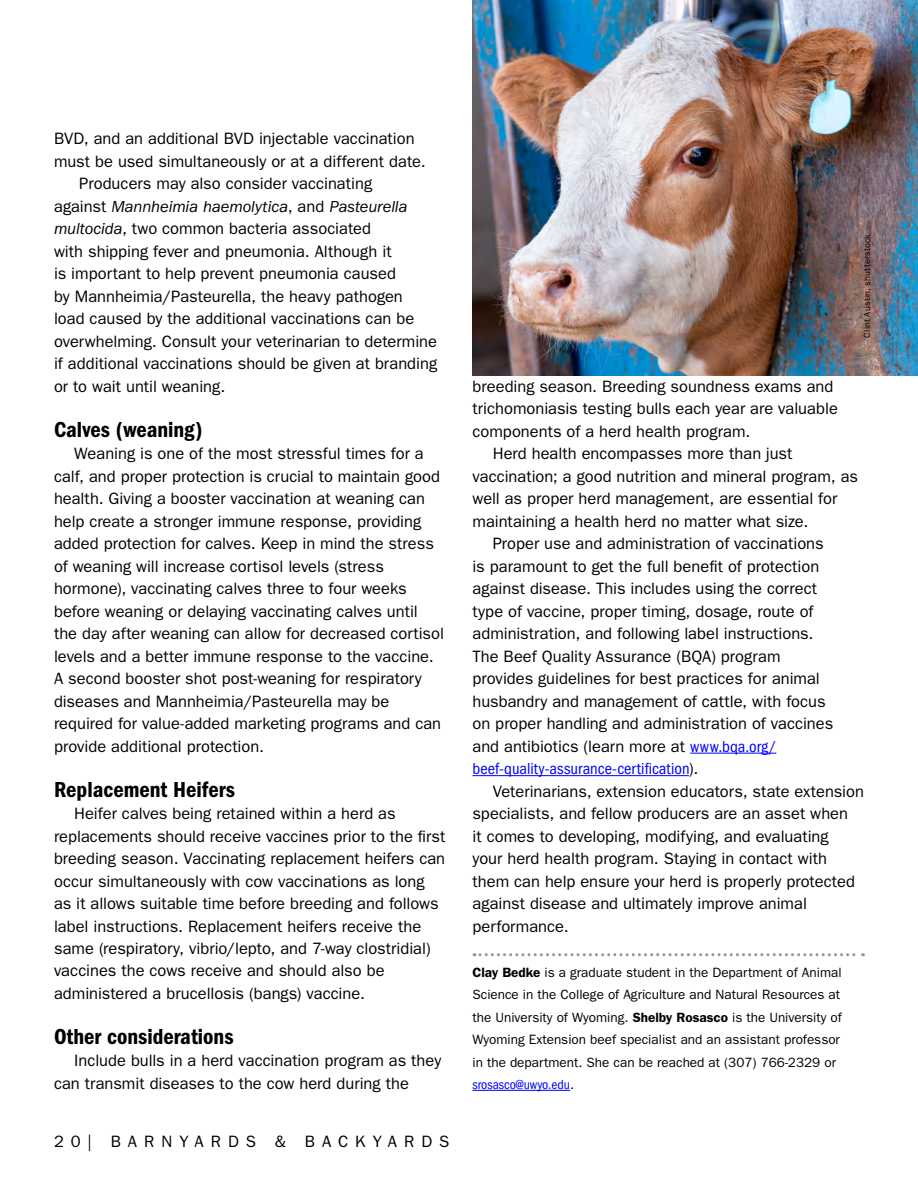
<style>
.page{position:relative;width:918px;height:1188px;background:#fff}
.page>*{position:absolute;margin:0;border:0;box-sizing:border-box;transform-origin:0 0}
.t1{font:22.5px "ITC Franklin Gothic Std Dm Cd";color:#000}
.text{font:16.5px/22.5px "ITC Franklin Gothic Std";color:#000}
.text-2{font:16.5px "ITC Franklin Gothic Std";letter-spacing:.42em;color:#000}
.author{font:13.5px/22.5px "ITC Franklin Gothic Std";color:#000}
.photo_credit{font:9px "ITC Franklin Gothic Std";letter-spacing:.02em;color:#000}
.s1{font-style:italic}
.s2{font-stretch:condensed;color:#00f}
.s3{font-weight:600}
</style>
<div class="page">
<img style="left:472px;top:0;width:446px;height:376px">
<hr style="left:690px;top:753px;width:86px;height:1px;background:#00f">
<hr style="left:472px;top:775px;width:217px;height:1px;background:#00f">
<svg style="left:474px;top:953px;width:389px;height:3px"></svg>
<hr style="left:472px;top:1090px;width:98px;height:1px;background:#00f">
<p class="text" style="left:54px;top:127px;width:373px">BVD, and an additional BVD injectable vaccination must be used simultaneously or at a different date.</p>
<p class="text" style="left:54px;top:172px;width:385px;text-indent:25px">Producers may also consider vaccinating<br>against <span class="s1">Mannheimia haemolytica</span>, and <span class="s1">Pasteurella multocida</span>, two common bacteria associated<br>with shipping fever and pneumonia. Although it<br>is important to help prevent pneumonia caused<br>by Mannheimia/Pasteurella, the heavy pathogen load caused by the additional vaccinations can be overwhelming. Consult your veterinarian to determine if additional vaccinations should be given at branding or to wait until weaning.</p>
<h2 class="t1" style="left:54px;top:416px;width:150px">Calves (weaning)</h2>
<p class="text" style="left:54px;top:442px;width:392px;text-indent:20px">Weaning is one of the most stressful times for a calf, and proper protection is crucial to maintain good health. Giving a booster vaccination at weaning can help create a stronger immune response, providing added protection for calves. Keep in mind the stress of weaning will increase cortisol levels (stress hormone), vaccinating calves three to four weeks before weaning or delaying vaccinating calves until the day after weaning can allow for decreased cortisol levels and a better immune response to the vaccine.<br>A second booster shot post‑weaning for respiratory diseases and Mannheimia/Pasteurella may be required for value‑added marketing programs and can provide additional protection.</p>
<h2 class="t1" style="left:54px;top:776px;width:182px">Replacement Heifers</h2>
<p class="text" style="left:54px;top:802px;width:393px;text-indent:20px">Heifer calves being retained within a herd as replacements should receive vaccines prior to the first breeding season. Vaccinating replacement heifers can occur simultaneously with cow vaccinations as long as it allows suitable time before breeding and follows label instructions. Replacement heifers receive the same (respiratory, vibrio/lepto, and 7‑way clostridial) vaccines the cows receive and should also be administered a brucellosis (bangs) vaccine.</p>
<h2 class="t1" style="left:54px;top:1024px;width:181px">Other considerations</h2>
<p class="text" style="left:54px;top:1050px;width:389px;text-indent:20px">Include bulls in a herd vaccination program as they can transmit diseases to the cow herd during the</p>
<p class="text-2" style="left:54px;top:1132px;width:397px">20| BARNYARDS &amp; BACKYARDS</p>
<p class="photo_credit" style="left:862px;top:338px;width:105px;rotate:-90deg">Clint Austin, shutterstock</p>
<p class="text" style="left:472px;top:375px;width:367px">breeding season. Breeding soundness exams and trichomoniasis testing bulls each year are valuable components of a herd health program.</p>
<p class="text" style="left:472px;top:442px;width:387px;text-indent:20px">Herd health encompasses more than just vaccination; a good nutrition and mineral program, as well as proper herd management, are essential for maintaining a health herd no matter what size.</p>
<p class="text" style="left:472px;top:532px;width:362px;text-indent:20px">Proper use and administration of vaccinations is paramount to get the full benefit of protection against disease. This includes using the correct type of vaccine, proper timing, dosage, route of administration, and following label instructions.<br>The Beef Quality Assurance (BQA) program provides guidelines for best practices for animal husbandry and management of cattle, with focus on proper handling and administration of vaccines and antibiotics (learn more at <span class="s2">www.bqa.org/ beef-quality-assurance-certification</span>).</p>
<p class="text" style="left:472px;top:780px;width:393px;text-indent:20px">Veterinarians, extension educators, state extension specialists, and fellow producers are an asset when<br>it comes to developing, modifying, and evaluating<br>your herd health program. Staying in contact with them can help ensure your herd is properly protected against disease and ultimately improve animal performance.</p>
<p class="author" style="left:472px;top:961px;width:371px"><span class="s3">Clay Bedke</span> is a graduate student in the Department of Animal Science in the College of Agriculture and Natural Resources at the University of Wyoming. <span class="s3">Shelby Rosasco</span> is the University of Wyoming Extension beef specialist and an assistant professor in the department. She can be reached at (307) 766-2329 or <span class="s2">srosasco@uwyo.edu</span>.</p>
</div>
